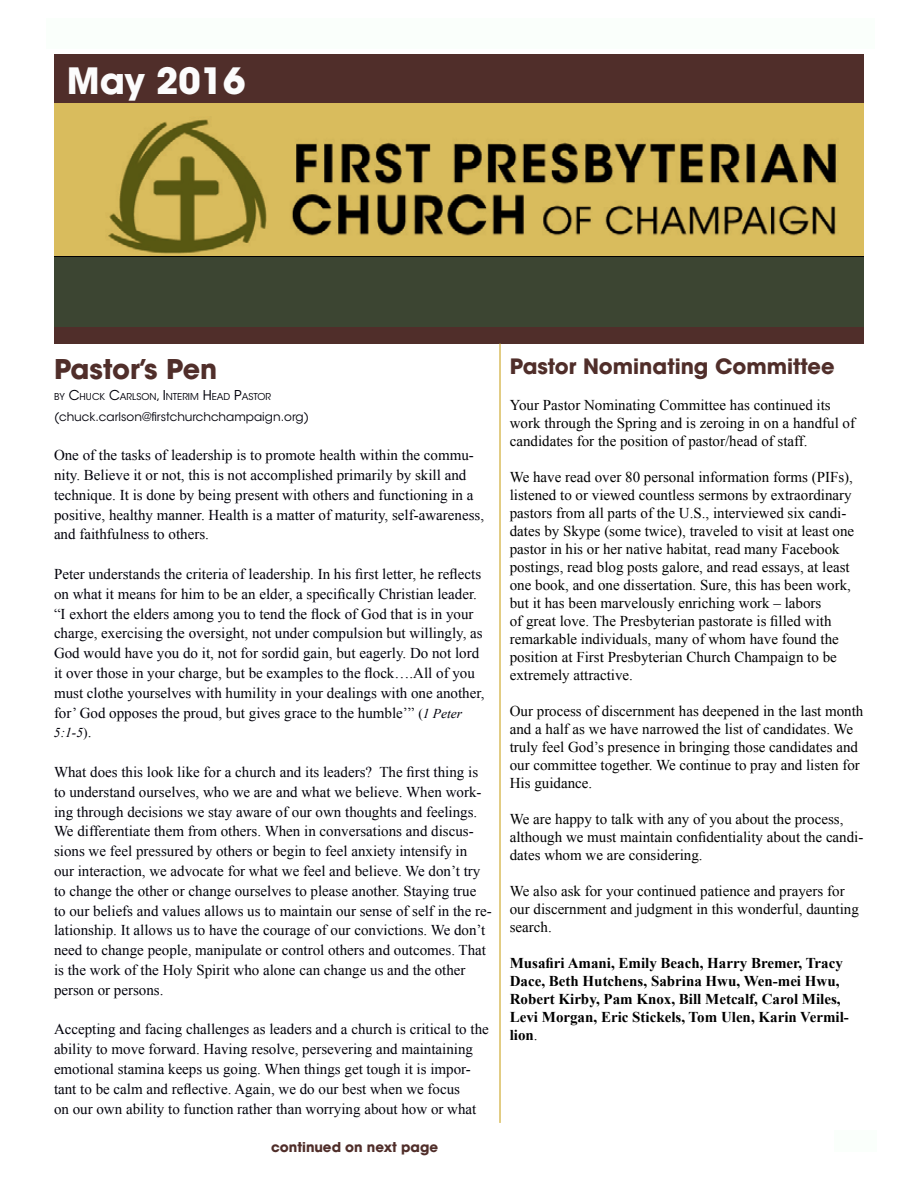
<style>
.page{position:relative;width:918px;height:1188px;background:#fff}
.page>*{position:absolute;margin:0;border:0;box-sizing:border-box;transform-origin:0 0}
.t1{font:700 36px "ITC Avant Garde Std";color:#fcfcfc}
.t2{font:700 27px "ITC Avant Garde Std";color:#502e2a}
.t3{font:700 21px "ITC Avant Garde Std";color:#502e2a}
.t4{font:15px/19.8px "Times New Roman";color:#00000a}
.t5{font:15px/18px "Times New Roman";color:#000}
.t6{font:700 15px/18px "Times New Roman";color:#000}
.t7{font:700 13.5px "ITC Avant Garde Std";color:#502e2a}
.t8{font:italic 13.5px "Times New Roman";color:#00000a}
.t9{font:12px "ITC Avant Garde Std";color:#00000a}
.t10{font:9.45px "ITC Avant Garde Std";color:#00000a}
.s1{font-size:13.5px}
.s2{font-style:inherit}
.s3{font-style:italic;font-size:13.5px}
.s4{font-style:normal}
.s5{font-style:normal;font-size:15px}
.s6{font-weight:400}
</style>
<div class="page">
<div style="left:834px;top:1130px;width:43px;height:22px;background:#fafffb"></div>
<img style="left:54px;top:55px;width:810px;height:288px">
<img style="left:105px;top:116px;width:734px;height:140px">
<div style="left:54px;top:256px;width:810px;height:71px;background:#3c4532"></div>
<div style="left:46px;top:18px;width:828px;height:31px;background:#fafffb"></div>
<hr style="left:499px;top:344px;width:2px;height:779px;background:#d9bc5d">
<h1 class="t1" style="left:67px;top:58px;width:180px">May 2016</h1>
<h2 class="t2" style="left:54px;top:351px;width:165px">Pastor’s Pen</h2>
<p class="t10" style="left:54px;top:390px;width:218px">BY <span class="s1">C</span>HUCK <span class="s1">C</span>ARLSON<span class="s1">, I</span>NTERIM <span class="s1">H</span> EAD <span class="s1">P</span>ASTOR</p>
<p class="t9" style="left:54px;top:409px;width:257px"><span class="s2">(</span>chuck.carlson@firstchurchchampaign.org<span class="s2">)</span></p>
<p class="t4" style="left:54px;top:445px;width:432px">One of the tasks of leadership is to promote health within the commu&shy;nity. Believe it or not, this is not accomplished primarily by skill and technique. It is done by being present with others and functioning in a positive, healthy manner. Health is a matter of maturity, self-awareness, and faithfulness to others.</p>
<p class="t4" style="left:54px;top:564px;width:432px">Peter understands the criteria of leadership. In his first letter, he reflects on what it means for him to be an elder, a specifically Christian leader. “I exhort the elders among you to tend the flock of God that is in your charge, exercising the oversight, not under compulsion but willingly, as God would have you do it, not for sordid gain, but eagerly. Do not lord it over those in your charge, but be examples to the flock….All of you must clothe yourselves with humility in your dealings with one another, for’ God opposes the proud, but gives grace to the humble’” <span class="s1">(</span><span class="s3">1 Peter</span></p>
<p class="t8" style="left:54px;top:724px;width:39px">5:1-5<span class="s4">)</span><span class="s5">.</span></p>
<p class="t4" style="left:54px;top:762px;width:439px">What does this look like for a church and its leaders? The first thing is to understand ourselves, who we are and what we believe. When work&shy;ing through decisions we stay aware of our own thoughts and feelings.<br>We differentiate them from others. When in conversations and discus&shy;sions we feel pressured by others or begin to feel anxiety intensify in<br>our interaction, we advocate for what we feel and believe. We don’t try to change the other or change ourselves to please another. Staying true<br>to our beliefs and values allows us to maintain our sense of self in the re&shy;lationship. It allows us to have the courage of our convictions. We don’t need to change people, manipulate or control others and outcomes. That is the work of the Holy Spirit who alone can change us and the other person or persons.</p>
<p class="t4" style="left:54px;top:1019px;width:436px">Accepting and facing challenges as leaders and a church is critical to the ability to move forward. Having resolve, persevering and maintaining emotional stamina keeps us going. When things get tough it is impor&shy;tant to be calm and reflective. Again, we do our best when we focus<br>on our own ability to function rather than worrying about how or what</p>
<p class="t7" style="left:271px;top:1138px;width:169px">continued on next page</p>
<h3 class="t3" style="left:510px;top:353px;width:326px">Pastor Nominating Committee</h3>
<p class="t5" style="left:510px;top:396px;width:347px">Your Pastor Nominating Committee has continued its work through the Spring and is zeroing in on a handful of candidates for the position of pastor/head of staff.</p>
<p class="t5" style="left:510px;top:468px;width:346px">We have read over 80 personal information forms (PIFs), listened to or viewed countless sermons by extraordinary pastors from all parts of the U.S., interviewed six candi&shy;dates by Skype (some twice), traveled to visit at least one pastor in his or her native habitat, read many Facebook postings, read blog posts galore, and read essays, at least one book, and one dissertation. Sure, this has been work, but it has been marvelously enriching work – labors<br>of great love. The Presbyterian pastorate is filled with remarkable individuals, many of whom have found the position at First Presbyterian Church Champaign to be extremely attractive.</p>
<p class="t5" style="left:510px;top:702px;width:355px">Our process of discernment has deepened in the last month and a half as we have narrowed the list of candidates. We truly feel God’s presence in bringing those candidates and our committee together. We continue to pray and listen for His guidance.</p>
<p class="t5" style="left:510px;top:810px;width:355px">We are happy to talk with any of you about the process, although we must maintain confidentiality about the candi&shy;dates whom we are considering.</p>
<p class="t5" style="left:510px;top:882px;width:351px">We also ask for your continued patience and prayers for our discernment and judgment in this wonderful, daunting search.</p>
<p class="t6" style="left:510px;top:954px;width:341px">Musafiri Amani, Emily Beach, Harry Bremer, Tracy Dace, Beth Hutchens, Sabrina Hwu, Wen-mei Hwu, Robert Kirby, Pam Knox, Bill Metcalf, Carol Miles, Levi Morgan, Eric Stickels, Tom Ulen, Karin Vermil&shy;lion<span class="s6">.</span></p>
</div>
